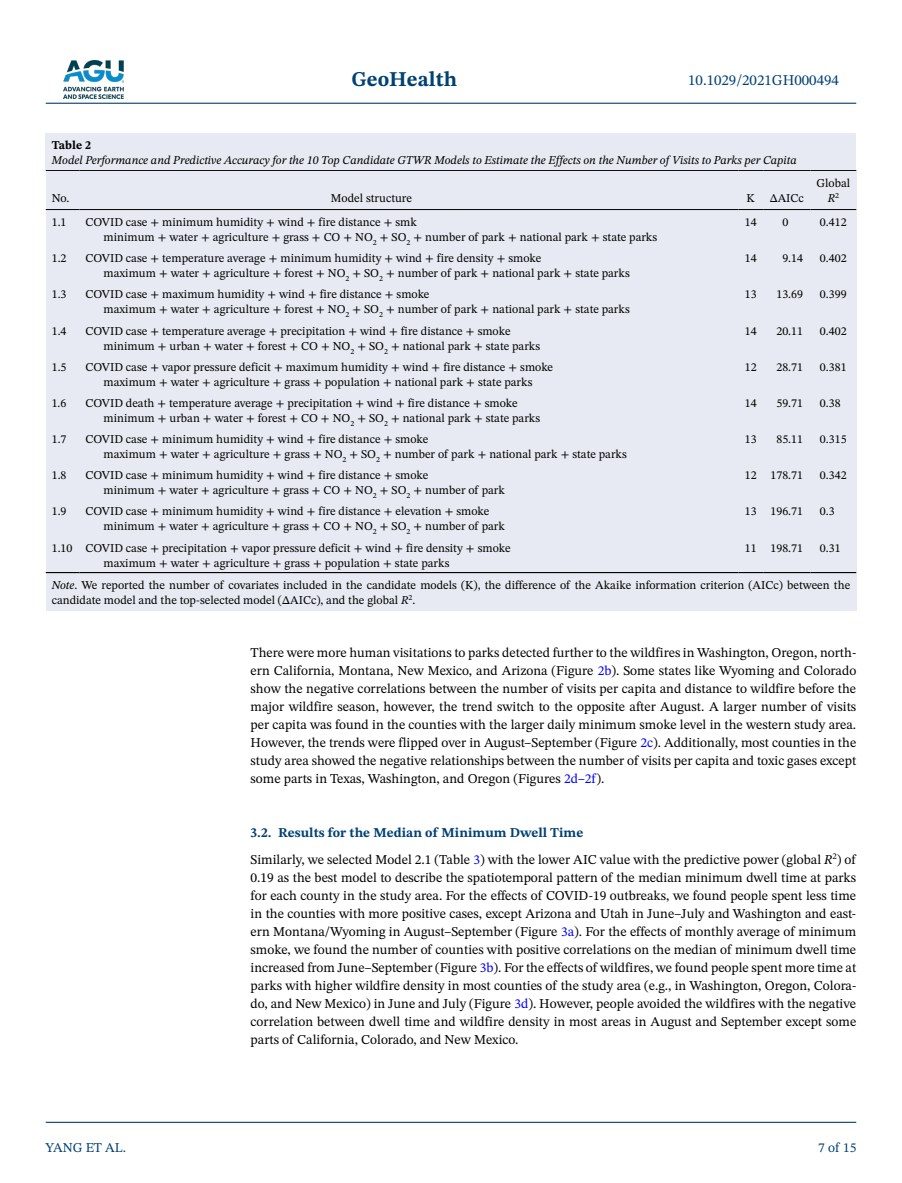
<style>
.page{position:relative;width:902px;height:1183px;background:#fff}
.page>*{position:absolute;margin:0;border:0;box-sizing:border-box;transform-origin:0 0}
.t1{font:700 21px "STIX Two Text";color:#004174}
.t2{font:15px "STIX Two Text";color:#004174}
.t3{font:13.5px/18px "STIX Two Text";color:#000;text-align:justify}
.t4{font:13.5px "STIX Two Text";color:#004174}
.t5{font:12px/15px "STIX Two Text";color:#000}
.t6{font:italic 12px "STIX Two Text";color:#000}
.t7{font:700 12px "STIX Two Text";color:#000}
.s1{font-style:italic}
.s2{color:#00f}
.s3{font-weight:700;color:#004174}
</style>
<div class="page">
<img style="left:63px;top:60px;width:60px;height:39px">
<hr style="left:46px;top:103px;width:810px;height:1px;background:#004174">
<hr style="left:46px;top:1121px;width:810px;height:1px;background:#004174">
<div style="left:46px;top:170px;width:810px;height:440px;background:#e7eaf2"></div>
<hr style="left:46px;top:170px;width:33px;height:1px;background:#000">
<hr style="left:46px;top:209px;width:33px;height:1px;background:#000">
<hr style="left:79px;top:170px;width:659px;height:1px;background:#000">
<hr style="left:79px;top:209px;width:659px;height:1px;background:#000">
<svg style="left:738px;top:170px;width:25px;height:1px"></svg>
<svg style="left:738px;top:209px;width:25px;height:1px"></svg>
<hr style="left:763px;top:170px;width:47px;height:1px;background:#000">
<hr style="left:763px;top:209px;width:47px;height:1px;background:#000">
<hr style="left:810px;top:170px;width:46px;height:1px;background:#000">
<hr style="left:810px;top:209px;width:46px;height:1px;background:#000">
<hr style="left:46px;top:572px;width:33px;height:1px;background:#000">
<hr style="left:79px;top:572px;width:659px;height:1px;background:#000">
<svg style="left:738px;top:572px;width:25px;height:1px"></svg>
<hr style="left:763px;top:572px;width:47px;height:1px;background:#000">
<hr style="left:810px;top:572px;width:46px;height:1px;background:#000">
<div style="left:46px;top:134px;width:810px;height:36px;background:#e7eaf2"></div>
<h1 class="t1" style="left:351px;top:64px;width:107px">GeoHealth</h1>
<p class="t2" style="left:688px;top:69px;width:152px">10.1029/2021GH000494</p>
<p class="t7" style="left:52px;top:136px;width:41px">Table 2</p>
<p class="t6" style="left:52px;top:151px;width:746px">Model Performance and Predictive Accuracy for the 10 Top Candidate GTWR Models to Estimate the Effects on the Number of Visits to Parks per Capita</p>
<p class="t5" style="left:52px;top:190px;width:19px">No.</p>
<p class="t5" style="left:331px;top:190px;width:83px">Model structure</p>
<p class="t5" style="left:746px;top:190px;width:59px">K ∆AICc</p>
<p class="t5" style="left:816px;top:175px;width:35px;text-align:center">Global<br><span class="s1">R</span><sup>2</sup></p>
<p class="t5" style="left:52px;top:214px;width:16px">1.1</p>
<p class="t5" style="left:103px;top:214px;width:555px;text-indent:-18px">COVID case + minimum humidity + wind + fire distance + smk<br>minimum + water + agriculture + grass + CO + NO<sub>2</sub> + SO<sub>2</sub> + number of park + national park + state parks</p>
<p class="t5" style="left:744px;top:214px;width:13px">14</p>
<p class="t5" style="left:782px;top:214px;width:7px">0</p>
<p class="t5" style="left:819px;top:214px;width:28px">0.412</p>
<p class="t5" style="left:52px;top:250px;width:16px">1.2</p>
<p class="t5" style="left:103px;top:250px;width:527px;text-indent:-18px">COVID case + temperature average + minimum humidity + wind + fire density + smoke<br>maximum + water + agriculture + forest + NO<sub>2</sub> + SO<sub>2</sub> + number of park + national park + state parks</p>
<p class="t5" style="left:744px;top:250px;width:13px">14</p>
<p class="t5" style="left:782px;top:250px;width:22px">9.14</p>
<p class="t5" style="left:819px;top:250px;width:28px">0.402</p>
<p class="t5" style="left:52px;top:287px;width:16px">1.3</p>
<p class="t5" style="left:103px;top:287px;width:527px;text-indent:-18px">COVID case + maximum humidity + wind + fire distance + smoke<br>maximum + water + agriculture + forest + NO<sub>2</sub> + SO<sub>2</sub> + number of park + national park + state parks</p>
<p class="t5" style="left:744px;top:287px;width:13px">13</p>
<p class="t5" style="left:776px;top:287px;width:28px">13.69</p>
<p class="t5" style="left:819px;top:287px;width:28px">0.399</p>
<p class="t5" style="left:52px;top:323px;width:16px">1.4</p>
<p class="t5" style="left:103px;top:323px;width:438px;text-indent:-18px">COVID case + temperature average + precipitation + wind + fire distance + smoke minimum + urban + water + forest + CO + NO<sub>2</sub> + SO<sub>2</sub> + national park + state parks</p>
<p class="t5" style="left:744px;top:323px;width:13px">14</p>
<p class="t5" style="left:776px;top:323px;width:28px">20.11</p>
<p class="t5" style="left:819px;top:323px;width:28px">0.402</p>
<p class="t5" style="left:52px;top:359px;width:16px">1.5</p>
<p class="t5" style="left:85px;top:359px;width:469px;text-align:center">COVID case + vapor pressure deficit + maximum humidity + wind + fire distance + smoke maximum + water + agriculture + grass + population + national park + state parks</p>
<p class="t5" style="left:744px;top:359px;width:13px">12</p>
<p class="t5" style="left:776px;top:359px;width:28px">28.71</p>
<p class="t5" style="left:819px;top:359px;width:28px">0.381</p>
<p class="t5" style="left:52px;top:395px;width:16px">1.6</p>
<p class="t5" style="left:103px;top:395px;width:438px;text-indent:-18px">COVID death + temperature average + precipitation + wind + fire distance + smoke minimum + urban + water + forest + CO + NO<sub>2</sub> + SO<sub>2</sub> + national park + state parks</p>
<p class="t5" style="left:744px;top:395px;width:13px">14</p>
<p class="t5" style="left:776px;top:395px;width:28px">59.71</p>
<p class="t5" style="left:819px;top:395px;width:22px">0.38</p>
<p class="t5" style="left:52px;top:431px;width:16px">1.7</p>
<p class="t5" style="left:103px;top:431px;width:525px;text-indent:-18px">COVID case + minimum humidity + wind + fire distance + smoke<br>maximum + water + agriculture + grass + NO<sub>2</sub> + SO<sub>2</sub> + number of park + national park + state parks</p>
<p class="t5" style="left:744px;top:431px;width:13px">13</p>
<p class="t5" style="left:776px;top:431px;width:28px">85.11</p>
<p class="t5" style="left:819px;top:431px;width:28px">0.315</p>
<p class="t5" style="left:52px;top:467px;width:16px">1.8</p>
<p class="t5" style="left:103px;top:467px;width:403px;text-indent:-18px">COVID case + minimum humidity + wind + fire distance + smoke<br>minimum + water + agriculture + grass + CO + NO<sub>2</sub> + SO<sub>2</sub> + number of park</p>
<p class="t5" style="left:744px;top:467px;width:60px">12 178.71</p>
<p class="t5" style="left:819px;top:467px;width:28px">0.342</p>
<p class="t5" style="left:52px;top:503px;width:16px">1.9</p>
<p class="t5" style="left:103px;top:503px;width:403px;text-indent:-18px">COVID case + minimum humidity + wind + fire distance + elevation + smoke minimum + water + agriculture + grass + CO + NO<sub>2</sub> + SO<sub>2</sub> + number of park</p>
<p class="t5" style="left:744px;top:503px;width:60px">13 196.71</p>
<p class="t5" style="left:819px;top:503px;width:16px">0.3</p>
<p class="t5" style="left:103px;top:540px;width:408px;text-indent:-52px">1.10 COVID case + precipitation + vapor pressure deficit + wind + fire density + smoke maximum + water + agriculture + grass + population + state parks</p>
<p class="t5" style="left:744px;top:540px;width:60px">11 198.71</p>
<p class="t5" style="left:819px;top:540px;width:22px">0.31</p>
<p class="t5" style="left:52px;top:577px;width:800px"><span class="s1">Note</span>. We reported the number of covariates included in the candidate models (K), the difference of the Akaike information criterion (AICc) between the candidate model and the top-selected model (∆AICc), and the global <span class="s1">R</span><sup>2</sup>.</p>
<p class="t3" style="left:250px;top:643px;width:607px">There were more human visitations to parks detected further to the wildfires in Washington, Oregon, north&shy;ern California, Montana, New Mexico, and Arizona (Figure <span class="s2">2b</span>). Some states like Wyoming and Colorado show the negative correlations between the number of visits per capita and distance to wildfire before the major wildfire season, however, the trend switch to the opposite after August. A larger number of visits per capita was found in the counties with the larger daily minimum smoke level in the western study area.<br>However, the trends were flipped over in August–September (Figure <span class="s2">2c</span>). Additionally, most counties in the study area showed the negative relationships between the number of visits per capita and toxic gases except some parts in Texas, Washington, and Oregon (Figures <span class="s2">2d–2f</span>).</p>
<p class="t4" style="left:45px;top:1137px;width:82px">YANG ET AL.</p>
<p class="t3" style="left:250px;top:818px;width:606px;line-height:27px"><span class="s3">3.2. Results for the Median of Minimum Dwell Time<br></span>Similarly, we selected Model 2.1 (Table <span class="s2">3</span>) with the lower AIC value with the predictive power (global <span class="s1">R</span><sup>2</sup>) of</p>
<p class="t3" style="left:250px;top:868px;width:607px">0.19 as the best model to describe the spatiotemporal pattern of the median minimum dwell time at parks for each county in the study area. For the effects of COVID-19 outbreaks, we found people spent less time in the counties with more positive cases, except Arizona and Utah in June–July and Washington and east&shy;ern Montana/Wyoming in August–September (Figure <span class="s2">3a</span>). For the effects of monthly average of minimum smoke, we found the number of counties with positive correlations on the median of minimum dwell time increased from June–September (Figure <span class="s2">3b</span>). For the effects of wildfires, we found people spent more time at parks with higher wildfire density in most counties of the study area (e.g., in Washington, Oregon, Colora&shy;do, and New Mexico) in June and July (Figure <span class="s2">3d</span>). However, people avoided the wildfires with the negative correlation between dwell time and wildfire density in most areas in August and September except some parts of California, Colorado, and New Mexico.</p>
<p class="t4" style="left:818px;top:1137px;width:40px">7 of 15</p>
</div>
